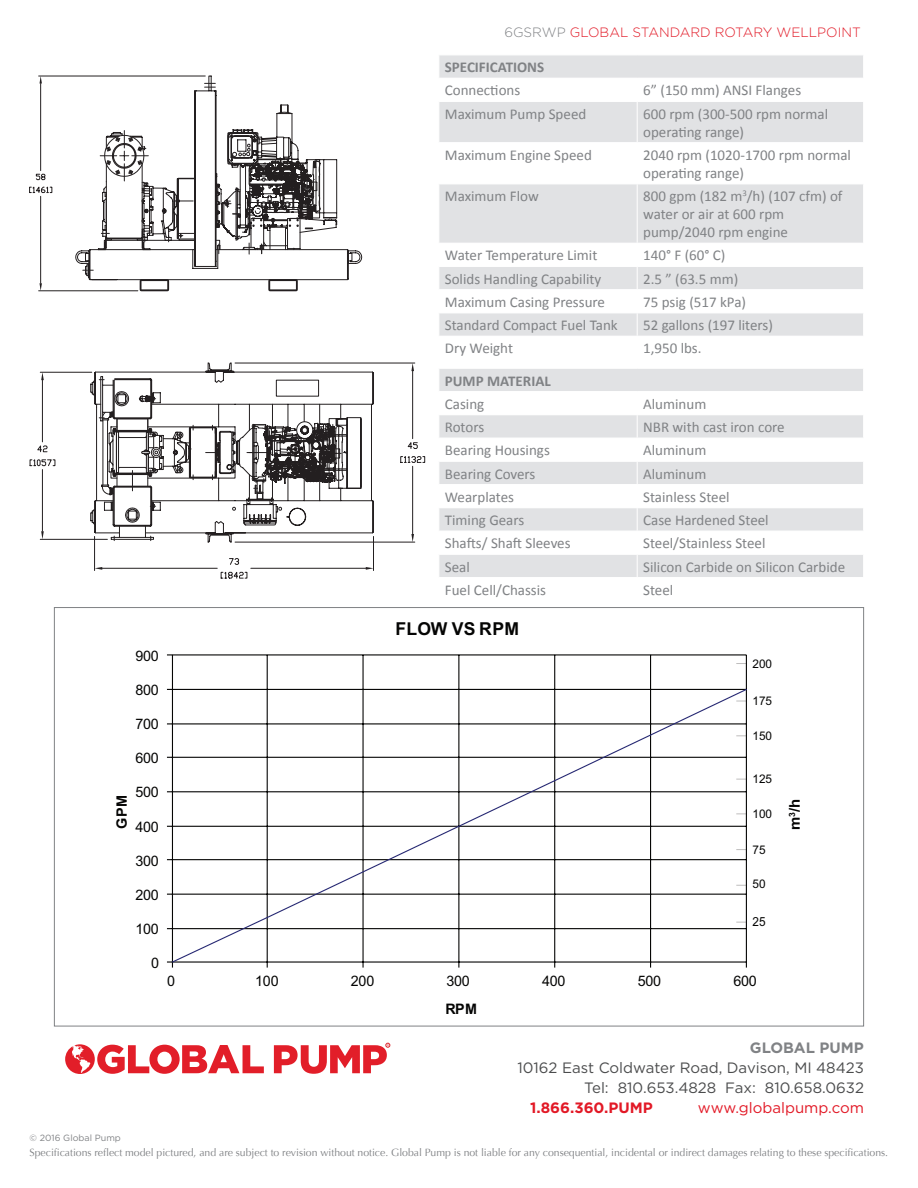
<style>
.page{position:relative;width:918px;height:1188px;background:#fff}
.page>*{position:absolute;margin:0;border:0;box-sizing:border-box;transform-origin:0 0}
.t1{font:700 17.85px "Arial";letter-spacing:.015em;color:#050504}
.t2{font:15px/18px "Calibri";color:#808285}
.t3{font:15px "Gotham";color:#4b4c4d}
.t4{font:700 15px "Calibri";color:#808285}
.t5{font:15px "Gotham";color:#e21926}
.t6{font:700 15px "Gotham";color:#e21926}
.t7{font:700 15px "Gotham";color:#808285}
.t8{font:700 14.7px "Arial";color:#050504}
.t9{font:14.4px "Arial";letter-spacing:-.015em;color:#050504}
.t10{font:700 14.4px "Arial";color:#050504}
.t11{font:700 14.25px "Arial";color:#050504}
.t12{font:300 13.5px "Gotham";color:#e21926}
.t13{font:12.45px "Arial";color:#050504;scale:.94 1}
.t14{font:11.85px "Arial";color:#050504}
.t15{font:10.5px "Optima";letter-spacing:-.005em;color:#808285}
.t16{font:9px "Gotham";color:#808285}
.s1{color:#808285}
</style>
<div class="page">
<hr style="left:172px;top:654px;width:574px;height:1px;background:#050504">
<hr style="left:746px;top:655px;width:1px;height:307px;background:#050504">
<hr style="left:650px;top:655px;width:1px;height:307px;background:#050504">
<hr style="left:554px;top:655px;width:1px;height:307px;background:#050504">
<hr style="left:458px;top:655px;width:1px;height:307px;background:#050504">
<hr style="left:362px;top:655px;width:2px;height:307px;background:#050504">
<hr style="left:267px;top:655px;width:1px;height:307px;background:#050504">
<hr style="left:172px;top:655px;width:1px;height:307px;background:#050504">
<svg style="left:167px;top:961px;width:6px;height:7px"></svg>
<svg style="left:172px;top:688px;width:575px;height:276px"></svg>
<div style="left:439px;top:369px;width:424px;height:22px;background:#e1e2e4"></div>
<svg style="left:439px;top:415px;width:424px;height:162px;fill:#e1e2e4"></svg>
<hr style="left:438px;top:438px;width:199px;height:1px;background:#fff">
<hr style="left:637px;top:438px;width:227px;height:1px;background:#fff">
<hr style="left:438px;top:461px;width:199px;height:1px;background:#fff">
<hr style="left:637px;top:461px;width:227px;height:1px;background:#fff">
<hr style="left:438px;top:484px;width:199px;height:1px;background:#fff">
<hr style="left:637px;top:484px;width:227px;height:1px;background:#fff">
<hr style="left:438px;top:507px;width:199px;height:1px;background:#fff">
<hr style="left:637px;top:507px;width:227px;height:1px;background:#fff">
<hr style="left:438px;top:531px;width:199px;height:1px;background:#fff">
<hr style="left:637px;top:531px;width:227px;height:1px;background:#fff">
<hr style="left:438px;top:554px;width:199px;height:1px;background:#fff">
<hr style="left:637px;top:554px;width:227px;height:1px;background:#fff">
<svg style="left:637px;top:415px;width:1px;height:162px"></svg>
<div style="left:439px;top:56px;width:424px;height:22px;background:#e1e2e4"></div>
<svg style="left:439px;top:102px;width:424px;height:234px;fill:#e1e2e4"></svg>
<hr style="left:637px;top:102px;width:1px;height:40px;background:#fff">
<hr style="left:438px;top:142px;width:199px;height:1px;background:#fff">
<hr style="left:637px;top:142px;width:227px;height:1px;background:#fff">
<hr style="left:637px;top:143px;width:1px;height:41px;background:#fff">
<hr style="left:438px;top:184px;width:199px;height:1px;background:#fff">
<hr style="left:637px;top:184px;width:227px;height:1px;background:#fff">
<hr style="left:637px;top:184px;width:1px;height:59px;background:#fff">
<hr style="left:438px;top:243px;width:199px;height:1px;background:#fff">
<hr style="left:637px;top:243px;width:227px;height:1px;background:#fff">
<hr style="left:438px;top:266px;width:199px;height:1px;background:#fff">
<hr style="left:637px;top:266px;width:227px;height:1px;background:#fff">
<hr style="left:438px;top:289px;width:199px;height:1px;background:#fff">
<hr style="left:637px;top:289px;width:227px;height:1px;background:#fff">
<hr style="left:438px;top:313px;width:199px;height:1px;background:#fff">
<hr style="left:637px;top:313px;width:227px;height:1px;background:#fff">
<svg style="left:637px;top:244px;width:1px;height:92px"></svg>
<svg style="left:40px;top:283px;width:2px;height:8px"></svg>
<svg style="left:40px;top:76px;width:2px;height:8px"></svg>
<svg style="left:29px;top:93px;width:24px;height:167px"></svg>
<svg style="left:75px;top:76px;width:288px;height:215px"></svg>
<svg style="left:40px;top:363px;width:375px;height:180px"></svg>
<svg style="left:411px;top:363px;width:3px;height:8px"></svg>
<svg style="left:374px;top:372px;width:51px;height:168px"></svg>
<svg style="left:29px;top:372px;width:345px;height:206px"></svg>
<svg style="left:65px;top:1044px;width:199px;height:30px"></svg>
<svg style="left:274px;top:1043px;width:116px;height:31px"></svg>
<p class="t12" style="left:504px;top:24px;width:358px"><span class="s1">6GSRWP</span> GLOBAL STANDARD ROTARY WELLPOINT</p>
<p class="t4" style="left:445px;top:58px;width:101px">SPECIFICATIONS</p>
<p class="t2" style="left:445px;top:81px;width:77px">Connections</p>
<p class="t2" style="left:643px;top:81px;width:160px">6” (150 mm) ANSI Flanges</p>
<p class="t2" style="left:445px;top:105px;width:143px">Maximum Pump Speed</p>
<p class="t2" style="left:643px;top:105px;width:186px">600 rpm (300-500 rpm normal operating range)</p>
<p class="t2" style="left:445px;top:146px;width:149px">Maximum Engine Speed</p>
<p class="t2" style="left:643px;top:146px;width:209px">2040 rpm (1020-1700 rpm normal operating range)</p>
<p class="t2" style="left:445px;top:187px;width:95px">Maximum Flow</p>
<p class="t2" style="left:643px;top:187px;width:201px">800 gpm (182 m<sup>3</sup>/h) (107 cfm) of water or air at 600 rpm pump/2040 rpm engine</p>
<p class="t2" style="left:445px;top:246px;width:154px">Water Temperature Limit</p>
<p class="t2" style="left:643px;top:246px;width:84px">140° F (60° C)</p>
<p class="t2" style="left:445px;top:270px;width:158px">Solids Handling Capability</p>
<p class="t2" style="left:643px;top:270px;width:97px">2.5 ” (63.5 mm)</p>
<p class="t2" style="left:445px;top:293px;width:162px">Maximum Casing Pressure</p>
<p class="t2" style="left:643px;top:293px;width:104px">75 psig (517 kPa)</p>
<p class="t2" style="left:445px;top:316px;width:174px">Standard Compact Fuel Tank</p>
<p class="t2" style="left:643px;top:316px;width:131px">52 gallons (197 liters)</p>
<p class="t2" style="left:445px;top:339px;width:70px">Dry Weight</p>
<p class="t2" style="left:643px;top:339px;width:60px">1,950 lbs.</p>
<p class="t4" style="left:445px;top:371px;width:107px">PUMP MATERIAL</p>
<p class="t2" style="left:445px;top:395px;width:41px">Casing</p>
<p class="t2" style="left:643px;top:395px;width:65px">Aluminum</p>
<p class="t2" style="left:445px;top:418px;width:41px">Rotors</p>
<p class="t2" style="left:643px;top:418px;width:143px">NBR with cast iron core</p>
<p class="t2" style="left:445px;top:441px;width:107px">Bearing Housings</p>
<p class="t2" style="left:643px;top:441px;width:65px">Aluminum</p>
<p class="t2" style="left:445px;top:465px;width:92px">Bearing Covers</p>
<p class="t2" style="left:643px;top:465px;width:65px">Aluminum</p>
<p class="t2" style="left:445px;top:488px;width:71px">Wearplates</p>
<p class="t2" style="left:643px;top:488px;width:88px">Stainless Steel</p>
<p class="t2" style="left:445px;top:511px;width:81px">Timing Gears</p>
<p class="t2" style="left:643px;top:511px;width:127px">Case Hardened Steel</p>
<p class="t2" style="left:445px;top:534px;width:127px">Shafts/ Shaft Sleeves</p>
<p class="t2" style="left:643px;top:534px;width:124px">Steel/Stainless Steel</p>
<p class="t2" style="left:445px;top:558px;width:26px">Seal</p>
<p class="t2" style="left:643px;top:558px;width:203px">Silicon Carbide on Silicon Carbide</p>
<p class="t2" style="left:445px;top:581px;width:103px">Fuel Cell/Chassis</p>
<p class="t2" style="left:643px;top:581px;width:32px">Steel</p>
<p class="t9" style="left:135px;top:646px;width:25px">900</p>
<p class="t9" style="left:135px;top:681px;width:25px">800</p>
<p class="t9" style="left:135px;top:715px;width:25px">700</p>
<p class="t9" style="left:135px;top:749px;width:25px">600</p>
<p class="t11" style="left:112px;top:829px;width:35px;rotate:-90deg">GPM</p>
<p class="t9" style="left:135px;top:783px;width:25px">500</p>
<p class="t9" style="left:135px;top:817px;width:25px">400</p>
<p class="t9" style="left:135px;top:851px;width:25px">300</p>
<p class="t9" style="left:135px;top:885px;width:25px">200</p>
<p class="t9" style="left:135px;top:919px;width:25px">100</p>
<p class="t1" style="left:396px;top:617px;width:125px">FLOW VS RPM</p>
<p class="t14" style="left:752px;top:656px;width:21px">200</p>
<p class="t14" style="left:752px;top:693px;width:21px">175</p>
<p class="t14" style="left:752px;top:728px;width:21px">150</p>
<p class="t14" style="left:752px;top:771px;width:21px">125</p>
<p class="t14" style="left:752px;top:806px;width:21px">100</p>
<p class="t14" style="left:752px;top:842px;width:15px">75</p>
<p class="t14" style="left:753px;top:876px;width:15px">50</p>
<p class="t13" style="left:752px;top:913px;width:15px">25</p>
<p class="t9" style="left:151px;top:954px;width:9px">0</p>
<p class="t9" style="left:167px;top:972px;width:9px">0</p>
<p class="t9" style="left:255px;top:972px;width:25px">100</p>
<p class="t9" style="left:351px;top:972px;width:25px">200</p>
<p class="t9" style="left:447px;top:972px;width:25px">300</p>
<p class="t9" style="left:542px;top:972px;width:25px">400</p>
<p class="t9" style="left:638px;top:972px;width:25px">500</p>
<p class="t9" style="left:734px;top:972px;width:25px">600</p>
<p class="t10" style="left:445px;top:999px;width:33px">RPM</p>
<p class="t8" style="left:785px;top:830px;width:33px;rotate:-90deg">m<sup>3</sup>/h</p>
<p class="t16" style="left:30px;top:1132px;width:93px">© 2016 Global Pump</p>
<p class="t7" style="left:750px;top:1037px;width:116px">GLOBAL PUMP</p>
<p class="t3" style="left:517px;top:1058px;width:348px">10162 East Coldwater Road, Davison, MI 48423</p>
<p class="t3" style="left:584px;top:1078px;width:281px">Tel: 810.653.4828 Fax: 810.658.0632</p>
<p class="t6" style="left:530px;top:1098px;width:124px">1.866.360.PUMP</p>
<p class="t5" style="left:698px;top:1098px;width:168px">www.globalpump.com</p>
<p class="t15" style="left:30px;top:1147px;width:860px">Specifications reflect model pictured, and are subject to revision without notice. Global Pump is not liable for any consequential, incidental or indirect damages relating to these specifications.</p>
</div>
